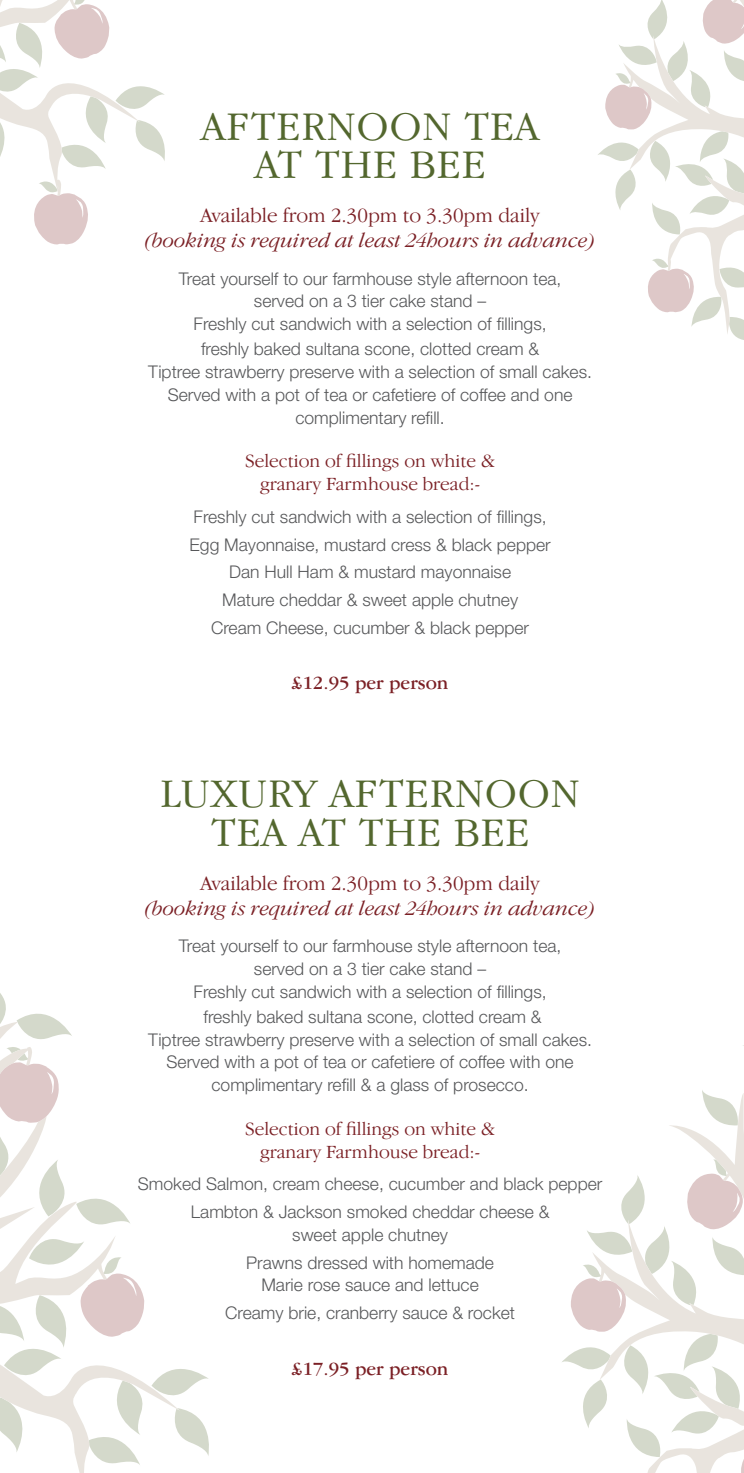
<style>
.page{position:relative;width:744px;height:1473px;background:#fff}
.page>*{position:absolute;margin:0;border:0;box-sizing:border-box;transform-origin:0 0}
.t1{font:300 42px/38.5px "Garamond IT Cby BT";letter-spacing:.03em;color:#53672e}
.t2{font:italic 300 21px "Garamond IT Cby BT";color:#7b2025}
.t3{font:300 21px "Garamond IT Cby BT";color:#7b2025}
.t4{font:300 19.25px/22.8px "Garamond IT Cby BT";color:#7b2025;text-align:center}
.t5{font:19.25px "Garamond IT Cby BT";color:#7b2025}
.t6{font:300 17.5px/22.8px "Helvetica Neue LT";color:#57585a;text-align:center}
</style>
<div class="page">
<svg style="left:669px;top:1090px;width:74px;height:69px"></svg>
<svg style="left:668px;top:234px;width:63px;height:24px"></svg>
<svg style="left:648px;top:258px;width:95px;height:82px"></svg>
<svg style="left:0;top:993px;width:209px;height:473px"></svg>
<svg style="left:0;top:0;width:165px;height:245px"></svg>
<svg style="left:598px;top:0;width:146px;height:234px"></svg>
<svg style="left:562px;top:1159px;width:182px;height:314px"></svg>
<h1 class="t1" style="left:201px;top:106px;width:26px">Afte</h1>
<h1 class="t1" style="left:255px;top:106px;width:285px;text-indent:46px">rnoon Tea at the</h1>
<h1 class="t1" style="left:409px;top:145px;width:51px">Bee</h1>
<p class="t3" style="left:200px;top:203px;width:341px">Available from 2.30pm to 3.30pm daily</p>
<p class="t2" style="left:144px;top:228px;width:453px">(booking is required at least 24hours in advance)</p>
<p class="t6" style="left:179px;top:267px;width:384px">Treat yourself to our farmhouse style afternoon tea, served on a 3 tier cake stand –<br>Freshly cut sandwich with a selection of fillings,</p>
<p class="t6" style="left:148px;top:337px;width:445px">freshly baked sultana scone, clotted cream &amp;<br>Tiptree strawberry preserve with a selection of small cakes.<br>Served with a pot of tea or cafetiere of coffee and one complimentary refill.</p>
<p class="t4" style="left:245px;top:449px;width:251px">Selection of fillings on white &amp; granary Farmhouse bread:-</p>
<p class="t6" style="left:189px;top:502px;width:362px;line-height:27.7px">Freshly cut sandwich with a selection of fillings, Egg Mayonnaise, mustard cress &amp; black pepper Dan Hull Ham &amp; mustard mayonnaise<br>Mature cheddar &amp; sweet apple chutney<br>Cream Cheese, cucumber &amp; black pepper</p>
<p class="t5" style="left:292px;top:671px;width:158px">£12.95 per person</p>
<h1 class="t1" style="left:160px;top:773px;width:195px">Luxury Afte</h1>
<h1 class="t1" style="left:429px;top:773px;width:146px">rnoon</h1>
<h1 class="t1" style="left:211px;top:812px;width:176px">Tea at the</h1>
<h1 class="t1" style="left:453px;top:812px;width:51px">Bee</h1>
<p class="t3" style="left:200px;top:871px;width:341px">Available from 2.30pm to 3.30pm daily</p>
<p class="t2" style="left:144px;top:895px;width:453px">(booking is required at least 24hours in advance)</p>
<p class="t6" style="left:179px;top:934px;width:384px">Treat yourself to our farmhouse style afternoon tea, served on a 3 tier cake stand –<br>Freshly cut sandwich with a selection of fillings,</p>
<p class="t6" style="left:148px;top:1005px;width:445px">freshly baked sultana scone, clotted cream &amp;<br>Tiptree strawberry preserve with a selection of small cakes.<br>Served with a pot of tea or cafetiere of coffee with one complimentary refill &amp; a glass of prosecco.</p>
<p class="t4" style="left:245px;top:1117px;width:251px">Selection of fillings on white &amp; granary Farmhouse bread:-</p>
<p class="t6" style="left:138px;top:1170px;width:465px;line-height:27.7px">Smoked Salmon, cream cheese, cucumber and black pepper<br>Lambton &amp; Jackson smoked cheddar cheese &amp;</p>
<p class="t6" style="left:246px;top:1220px;width:249px;line-height:27.7px">sweet apple chutney<br>Prawns dressed with homemade</p>
<p class="t6" style="left:225px;top:1270px;width:291px;line-height:27.7px">Marie rose sauce and lettuce<br>Creamy brie, cranberry sauce &amp; rocket</p>
<p class="t5" style="left:292px;top:1356px;width:158px">£17.95 per person</p>
</div>
